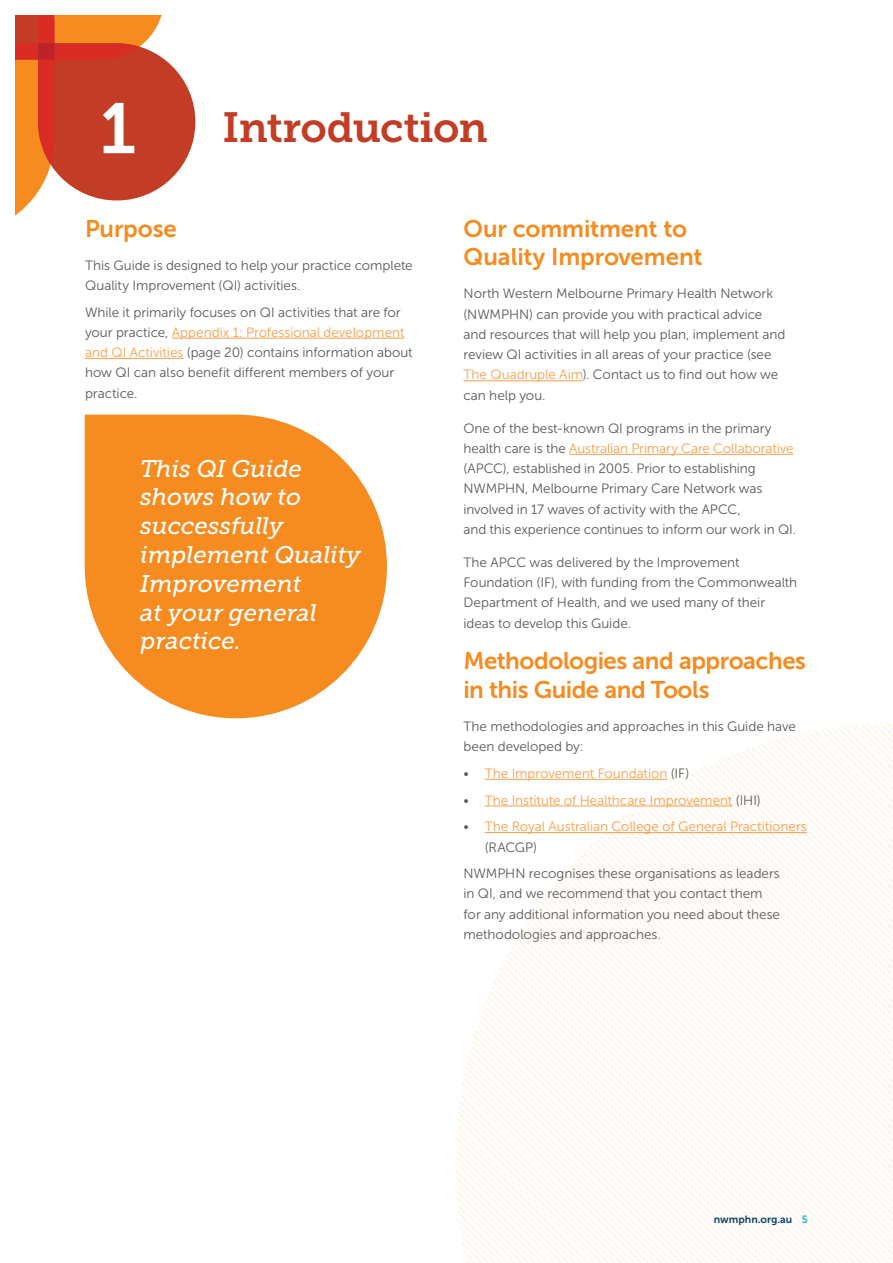
<style>
.page{position:relative;width:893px;height:1263px;background:#fff}
.page>*{position:absolute;margin:0;border:0;box-sizing:border-box;transform-origin:0 0}
.t1{font:70.8px "Museo Slab 700";color:#fff}
.t2{font:42px "Museo Slab 700";letter-spacing:-.015em;color:#c23c26}
.t3{font:24px/28.8px "Museo Sans 700";letter-spacing:-.015em;color:#f68b1f}
.t4{font:italic 24px/28.8px "Museo Slab 500";color:#fff}
.t5{font:13.5px/20.2px "Museo Sans 300";letter-spacing:-.005em;color:#58595b}
.t6{font:13.5px/20.2px "Museo Sans 300";color:#f99f49}
.t7{font:10.5px "Museo Sans 700";color:#003e6a}
.s1{color:#f99f49}
.s2{color:#58595b}
.s3{color:#16becf}
</style>
<div class="page">
<svg style="left:15px;top:15px;width:180px;height:201px"></svg>
<hr style="left:172px;top:338px;width:233px;height:1px;background:#f99f49">
<hr style="left:85px;top:358px;width:98px;height:1px;background:#f99f49">
<hr style="left:463px;top:380px;width:120px;height:1px;background:#f99f49">
<hr style="left:569px;top:454px;width:224px;height:1px;background:#f99f49">
<svg style="left:455px;top:724px;width:438px;height:539px"></svg>
<svg style="left:576px;top:858px;width:28px;height:405px"></svg>
<svg style="left:607px;top:829px;width:62px;height:434px"></svg>
<svg style="left:750px;top:747px;width:143px;height:15px"></svg>
<svg style="left:669px;top:785px;width:25px;height:478px"></svg>
<svg style="left:694px;top:771px;width:5px;height:492px"></svg>
<svg style="left:699px;top:768px;width:194px;height:495px"></svg>
<svg style="left:85px;top:415px;width:302px;height:303px;fill:#f68b1f"></svg>
<h1 class="t1" style="left:100px;top:89px;width:37px">1</h1>
<h2 class="t2" style="left:223px;top:104px;width:267px">Introduction</h2>
<h3 class="t3" style="left:85px;top:214px;width:93px">Purpose</h3>
<p class="t5" style="left:85px;top:255px;width:329px">This Guide is designed to help your practice complete<br>Quality Improvement (QI) activities.</p>
<p class="t5" style="left:85px;top:302px;width:329px">While it primarily focuses on QI activities that are for your practice, <span class="s1">Appendix 1: Professional development and QI Activities</span> (page 20) contains information about how QI can also benefit different members of your practice.</p>
<h3 class="t4" style="left:140px;top:454px;width:222px">This QI Guide shows how to successfully implement Quality<br>Improvement<br>at your general practice.</h3>
<h3 class="t3" style="left:463px;top:214px;width:240px">Our commitment to<br>Quality Improvement</h3>
<p class="t5" style="left:463px;top:284px;width:323px">North Western Melbourne Primary Health Network (NWMPHN) can provide you with practical advice and resources that will help you plan, implement and review QI activities in all areas of your practice (see <span class="s1">The Quadruple Aim</span>). Contact us to find out how we can help you.</p>
<p class="t5" style="left:463px;top:418px;width:334px">One of the best-known QI programs in the primary health care is the <span class="s1">Australian Primary Care Collaborative </span>(APCC), established in 2005. Prior to establishing NWMPHN, Melbourne Primary Care Network was involved in 17 waves of activity with the APCC,<br>and this experience continues to inform our work in QI.</p>
<p class="t5" style="left:463px;top:552px;width:335px">The APCC was delivered by the Improvement Foundation (IF), with funding from the Commonwealth Department of Health, and we used many of their ideas to develop this Guide.</p>
<h3 class="t3" style="left:463px;top:647px;width:344px">Methodologies and approaches in this Guide and Tools</h3>
<p class="t5" style="left:463px;top:716px;width:334px">The methodologies and approaches in this Guide have been developed by:</p>
<p class="t6" style="left:463px;top:763px;width:227px"><span class="s2">•</span> The Improvement Foundation <span class="s2">(IF)</span></p>
<p class="t6" style="left:463px;top:790px;width:299px"><span class="s2">•</span> The Institute of Healthcare Improvement <span class="s2">(IHI)</span></p>
<p class="t6" style="left:485px;top:816px;width:324px;text-indent:-21px"><span class="s2">•</span> The Royal Australian College of General Practitioners <span class="s2">(RACGP)</span></p>
<p class="t5" style="left:463px;top:863px;width:318px">NWMPHN recognises these organisations as leaders in QI, and we recommend that you contact them for any additional information you need about these methodologies and approaches.</p>
<p class="t7" style="left:714px;top:1213px;width:96px">nwmphn.org.au <span class="s3">5</span></p>
</div>
